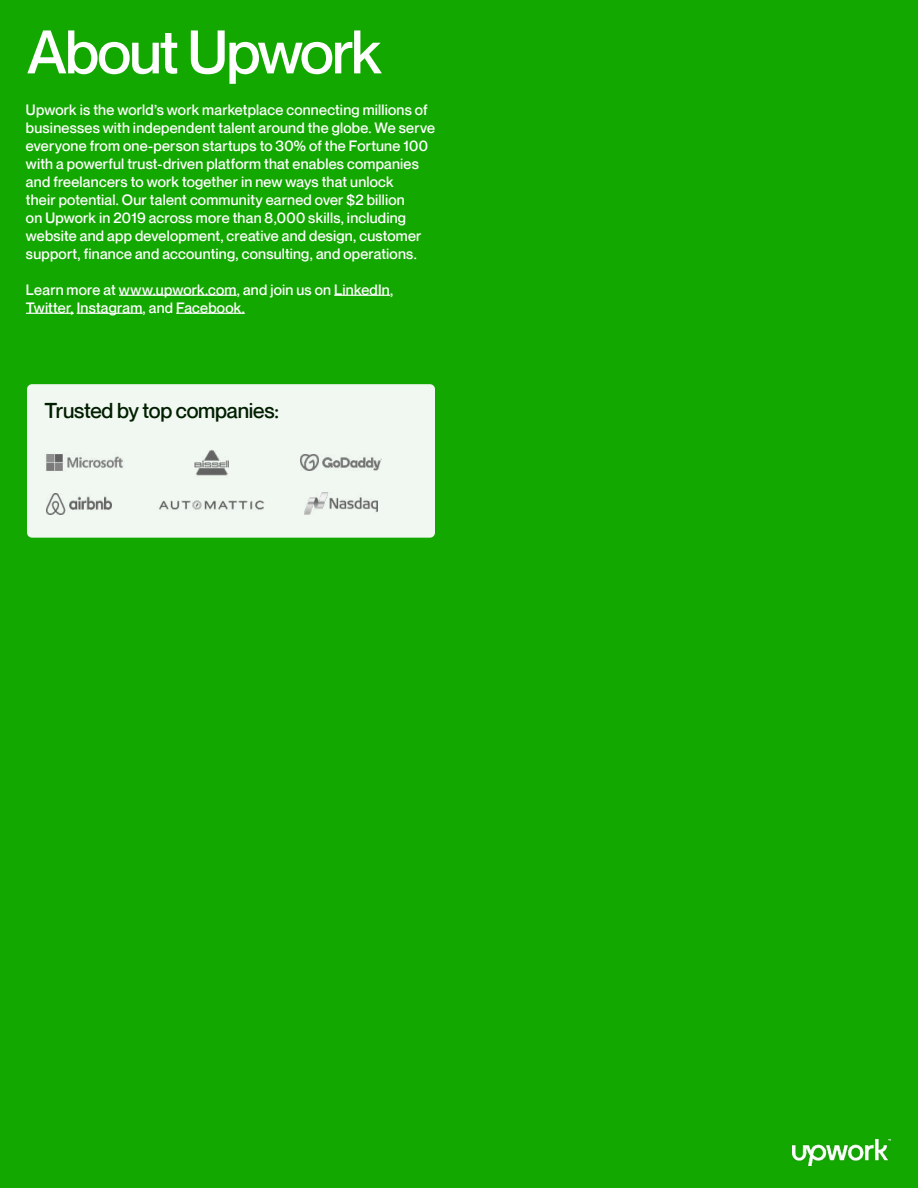
<style>
.page{position:relative;width:918px;height:1188px;background:#13a800}
.page>*{position:absolute;margin:0;border:0;box-sizing:border-box;transform-origin:0 0}
.t1{font:500 60px "Neue Montreal";letter-spacing:-.03em;color:#fff}
.t2{font:500 21px "Neue Montreal";letter-spacing:-.01em;color:#001e00}
.t3{font:500 14.7px/18px "Neue Montreal";letter-spacing:.015em;color:#fff}
</style>
<div class="page">
<hr style="left:119px;top:295px;width:118px;height:1px;background:#fff">
<hr style="left:334px;top:295px;width:56px;height:1px;background:#fff">
<hr style="left:26px;top:313px;width:48px;height:1px;background:#fff">
<hr style="left:77px;top:313px;width:66px;height:1px;background:#fff">
<hr style="left:176px;top:313px;width:69px;height:1px;background:#fff">
<div style="left:27px;top:384px;width:408px;height:154px;background:#f1f7f1;border-radius:5px"></div>
<img style="left:159px;top:500px;width:105px;height:10px">
<img style="left:194px;top:449px;width:35px;height:27px">
<img style="left:301px;top:454px;width:80px;height:17px">
<img style="left:304px;top:493px;width:73px;height:21px">
<img style="left:46px;top:454px;width:77px;height:17px">
<img style="left:47px;top:494px;width:65px;height:20px">
<img style="left:792px;top:1139px;width:99px;height:27px">
<h1 class="t1" style="left:27px;top:15px;width:356px">About Upwork</h1>
<p class="t3" style="left:26px;top:101px;width:411px">Upwork is the world’s work marketplace connecting millions of businesses with independent talent around the globe. We serve everyone from one-person startups to 30% of the Fortune 100 with a powerful trust-driven platform that enables companies and freelancers to work together in new ways that unlock<br>their potential. Our talent community earned over $2 billion<br>on Upwork in 2019 across more than 8,000 skills, including website and app development, creative and design, customer support, finance and accounting, consulting, and operations.</p>
<p class="t3" style="left:26px;top:281px;width:369px">Learn more at www.upwork.com, and join us on LinkedIn,<br>Twitter, Instagram, and Facebook.</p>
<h2 class="t2" style="left:45px;top:398px;width:236px">Trusted by top companies:</h2>
</div>
